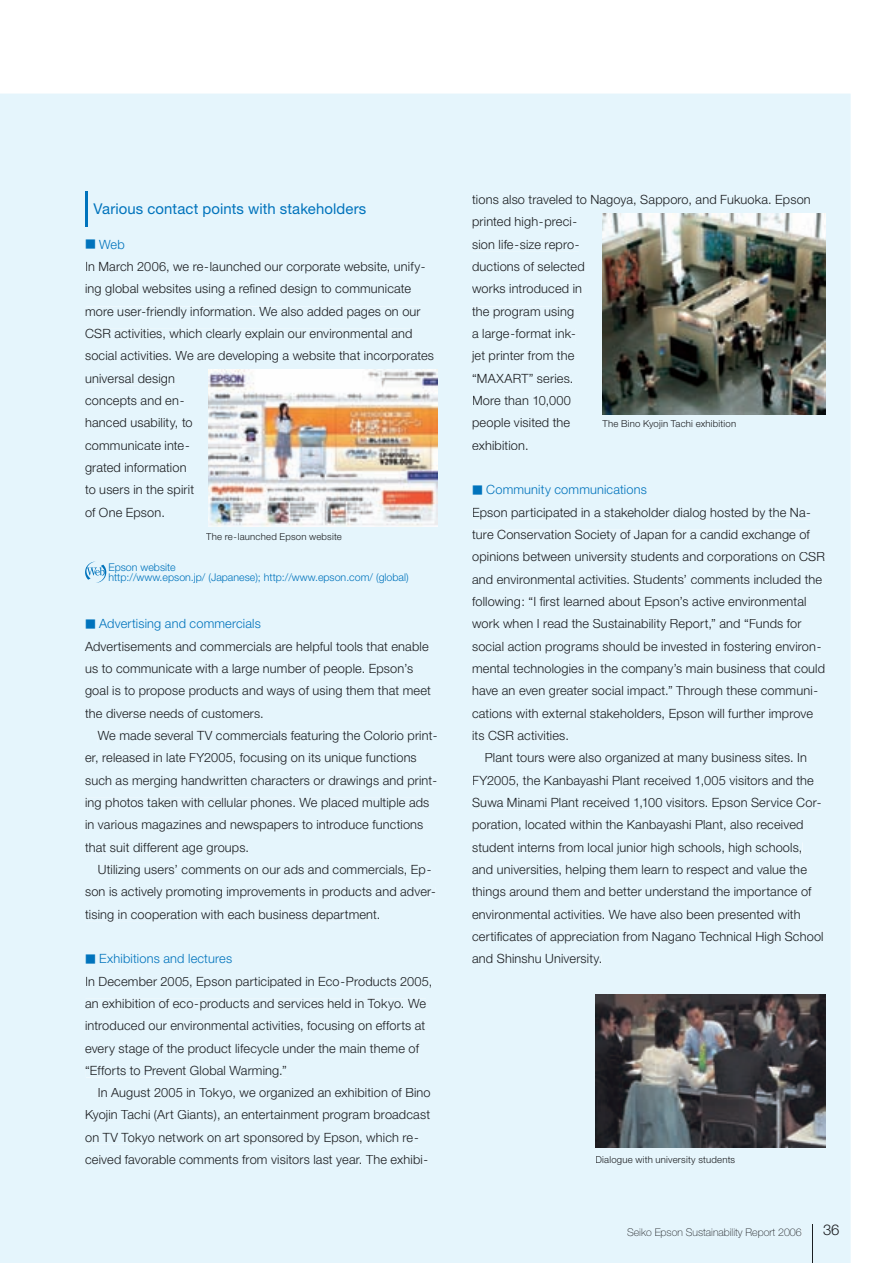
<style>
.page{position:relative;width:893px;height:1263px;background:#fff}
.page>*{position:absolute;margin:0;border:0;box-sizing:border-box;transform-origin:0 0}
.t1{font:14.85px "Helvetica Neue";letter-spacing:.005em;color:#0073bc}
.t2{font:300 14.85px "Helvetica Neue";color:#1b1d20}
.t3{font:300 12.75px/22.4px "Helvetica Neue";letter-spacing:.01em;color:#1b1d20}
.t4{font:300 10.65px/10.6px "Helvetica Neue";color:#0073bc}
.t5{font:100 10.65px "Helvetica Neue";color:#1b1d20}
.t6{font:300 9.6px "Helvetica Neue";letter-spacing:.02em;color:#1b1d20}
.s1{font-family:"Shin Go";font-size:10.65px;color:#0073bc}
.s2{color:#0073bc}
</style>
<div class="page">
<div style="left:0;top:94px;width:850px;height:1169px;background:#e5f5fc"></div>
<img style="left:602px;top:214px;width:223px;height:201px">
<div style="left:602px;top:420px;width:133px;height:9px;background:#e5f5fc"></div>
<img style="left:595px;top:994px;width:230px;height:153px">
<div style="left:596px;top:1156px;width:139px;height:9px;background:#e5f5fc"></div>
<hr style="left:812px;top:1225px;width:1px;height:38px;background:#1b1d20">
<div style="left:627px;top:1228px;width:174px;height:10px;background:#e5f5fc"></div>
<div style="left:823px;top:1225px;width:16px;height:10px;background:#e5f5fc"></div>
<hr style="left:85px;top:191px;width:2px;height:35px;background:#0073bc">
<div style="left:86px;top:262px;width:339px;height:11px;background:#e5f5fc"></div>
<div style="left:86px;top:284px;width:325px;height:12px;background:#e5f5fc"></div>
<div style="left:86px;top:307px;width:335px;height:11px;background:#e5f5fc"></div>
<div style="left:86px;top:329px;width:326px;height:11px;background:#e5f5fc"></div>
<div style="left:85px;top:351px;width:349px;height:12px;background:#e5f5fc"></div>
<div style="left:86px;top:374px;width:89px;height:11px;background:#e5f5fc"></div>
<div style="left:85px;top:396px;width:99px;height:11px;background:#e5f5fc"></div>
<div style="left:86px;top:418px;width:107px;height:12px;background:#e5f5fc"></div>
<div style="left:85px;top:441px;width:104px;height:9px;background:#e5f5fc"></div>
<div style="left:85px;top:463px;width:102px;height:12px;background:#e5f5fc"></div>
<div style="left:85px;top:485px;width:109px;height:12px;background:#e5f5fc"></div>
<div style="left:85px;top:507px;width:79px;height:12px;background:#e5f5fc"></div>
<svg style="left:85px;top:561px;width:21px;height:22px"></svg>
<div style="left:85px;top:641px;width:344px;height:12px;background:#e5f5fc"></div>
<div style="left:86px;top:664px;width:327px;height:11px;background:#e5f5fc"></div>
<div style="left:85px;top:686px;width:346px;height:12px;background:#e5f5fc"></div>
<div style="left:85px;top:708px;width:178px;height:10px;background:#e5f5fc"></div>
<div style="left:98px;top:731px;width:339px;height:11px;background:#e5f5fc"></div>
<div style="left:85px;top:753px;width:332px;height:12px;background:#e5f5fc"></div>
<div style="left:85px;top:775px;width:351px;height:12px;background:#e5f5fc"></div>
<div style="left:86px;top:798px;width:343px;height:11px;background:#e5f5fc"></div>
<div style="left:86px;top:820px;width:337px;height:12px;background:#e5f5fc"></div>
<div style="left:85px;top:842px;width:163px;height:12px;background:#e5f5fc"></div>
<div style="left:99px;top:865px;width:332px;height:11px;background:#e5f5fc"></div>
<div style="left:85px;top:887px;width:350px;height:12px;background:#e5f5fc"></div>
<div style="left:85px;top:909px;width:294px;height:12px;background:#e5f5fc"></div>
<div style="left:86px;top:976px;width:346px;height:12px;background:#e5f5fc"></div>
<div style="left:85px;top:999px;width:341px;height:11px;background:#e5f5fc"></div>
<div style="left:86px;top:1021px;width:339px;height:12px;background:#e5f5fc"></div>
<div style="left:85px;top:1043px;width:334px;height:12px;background:#e5f5fc"></div>
<div style="left:86px;top:1065px;width:201px;height:12px;background:#e5f5fc"></div>
<div style="left:99px;top:1088px;width:332px;height:12px;background:#e5f5fc"></div>
<div style="left:86px;top:1110px;width:344px;height:12px;background:#e5f5fc"></div>
<div style="left:85px;top:1133px;width:333px;height:11px;background:#e5f5fc"></div>
<div style="left:85px;top:1155px;width:342px;height:11px;background:#e5f5fc"></div>
<div style="left:472px;top:195px;width:339px;height:12px;background:#e5f5fc"></div>
<div style="left:473px;top:217px;width:103px;height:12px;background:#e5f5fc"></div>
<div style="left:472px;top:240px;width:107px;height:11px;background:#e5f5fc"></div>
<div style="left:472px;top:262px;width:113px;height:9px;background:#e5f5fc"></div>
<div style="left:472px;top:284px;width:110px;height:10px;background:#e5f5fc"></div>
<div style="left:472px;top:307px;width:102px;height:11px;background:#e5f5fc"></div>
<div style="left:472px;top:329px;width:103px;height:12px;background:#e5f5fc"></div>
<div style="left:472px;top:351px;width:102px;height:12px;background:#e5f5fc"></div>
<div style="left:473px;top:374px;width:100px;height:9px;background:#e5f5fc"></div>
<div style="left:473px;top:396px;width:98px;height:11px;background:#e5f5fc"></div>
<div style="left:473px;top:418px;width:97px;height:12px;background:#e5f5fc"></div>
<div style="left:472px;top:441px;width:55px;height:9px;background:#e5f5fc"></div>
<div style="left:473px;top:508px;width:337px;height:11px;background:#e5f5fc"></div>
<div style="left:472px;top:530px;width:338px;height:12px;background:#e5f5fc"></div>
<div style="left:472px;top:552px;width:353px;height:12px;background:#e5f5fc"></div>
<div style="left:472px;top:574px;width:350px;height:10px;background:#e5f5fc"></div>
<div style="left:472px;top:597px;width:334px;height:12px;background:#e5f5fc"></div>
<div style="left:472px;top:619px;width:329px;height:12px;background:#e5f5fc"></div>
<div style="left:472px;top:641px;width:349px;height:12px;background:#e5f5fc"></div>
<div style="left:473px;top:664px;width:352px;height:11px;background:#e5f5fc"></div>
<div style="left:473px;top:686px;width:344px;height:12px;background:#e5f5fc"></div>
<div style="left:472px;top:708px;width:341px;height:12px;background:#e5f5fc"></div>
<div style="left:473px;top:731px;width:95px;height:9px;background:#e5f5fc"></div>
<div style="left:486px;top:753px;width:321px;height:12px;background:#e5f5fc"></div>
<div style="left:473px;top:775px;width:341px;height:12px;background:#e5f5fc"></div>
<div style="left:472px;top:798px;width:348px;height:11px;background:#e5f5fc"></div>
<div style="left:473px;top:820px;width:330px;height:12px;background:#e5f5fc"></div>
<div style="left:472px;top:842px;width:330px;height:12px;background:#e5f5fc"></div>
<div style="left:472px;top:865px;width:335px;height:11px;background:#e5f5fc"></div>
<div style="left:472px;top:887px;width:339px;height:12px;background:#e5f5fc"></div>
<div style="left:472px;top:909px;width:328px;height:12px;background:#e5f5fc"></div>
<div style="left:472px;top:931px;width:351px;height:12px;background:#e5f5fc"></div>
<div style="left:472px;top:954px;width:129px;height:12px;background:#e5f5fc"></div>
<img style="left:208px;top:370px;width:230px;height:156px">
<div style="left:206px;top:533px;width:136px;height:9px;background:#e5f5fc"></div>
<p class="t1" style="left:94px;top:200px;width:274px">Various contact points with stakeholders</p>
<p class="t3" style="left:85px;top:233px;width:350px"><span class="s1">■</span> <span class="s2">Web<br></span>In March 2006, we re-launched our corporate website, unify&shy;ing global websites using a refi ned design to communicate more user-friendly information. We also added pages on our CSR activities, which clearly explain our environmental and social activities. We are developing a website that incorporates universal design<br>concepts and en-<br>hanced usability, to<br>communicate inte-<br>grated information<br>to users in the spirit<br>of One Epson.</p>
<p class="t6" style="left:206px;top:530px;width:137px">The re-launched Epson website</p>
<p class="t4" style="left:108px;top:561px;width:302px">Epson website<br>http://www.epson.jp/ (Japanese); http://www.epson.com/ (global)</p>
<p class="t3" style="left:85px;top:612px;width:347px"><span class="s1">■</span> <span class="s2">Advertising and commercials<br></span>Advertisements and commercials are helpful tools that enable us to communicate with a large number of people. Epson’s goal is to propose products and ways of using them that meet the diverse needs of customers.</p>
<p class="t3" style="left:85px;top:724px;width:354px;text-indent:13px">We made several TV commercials featuring the Colorio print&shy;er, released in late FY2005, focusing on its unique functions such as merging handwritten characters or drawings and print&shy;ing photos taken with cellular phones. We placed multiple ads in various magazines and newspapers to introduce functions that suit different age groups.</p>
<p class="t3" style="left:85px;top:858px;width:352px;text-indent:13px">Utilizing users’ comments on our ads and commercials, Ep&shy;son is actively promoting improvements in products and adver&shy;tising in cooperation with each business department.</p>
<p class="t3" style="left:85px;top:947px;width:349px"><span class="s1">■</span> <span class="s2">Exhibitions and lectures<br></span>In December 2005, Epson participated in Eco-Products 2005, an exhibition of eco-products and services held in Tokyo. We introduced our environmental activities, focusing on efforts at every stage of the product lifecycle under the main theme of “Efforts to Prevent Global Warming.”</p>
<p class="t3" style="left:85px;top:1081px;width:347px;text-indent:13px">In August 2005 in Tokyo, we organized an exhibition of Bino Kyojin Tachi (Art Giants), an entertainment program broadcast on TV Tokyo network on art sponsored by Epson, which re&shy;ceived favorable comments from visitors last year. The exhibi-</p>
<p class="t3" style="left:472px;top:188px;width:340px">tions also traveled to Nagoya, Sapporo, and Fukuoka. Epson printed high-preci-<br>sion life-size repro-<br>ductions of selected<br>works introduced in<br>the program using<br>a large-format ink-<br>jet printer from the<br>“MAXART” series.<br>More than 10,000<br>people visited the<br>exhibition.</p>
<p class="t3" style="left:472px;top:478px;width:354px"><span class="s1">■</span> <span class="s2">Community communications<br></span>Epson participated in a stakeholder dialog hosted by the Na&shy;ture Conservation Society of Japan for a candid exchange of opinions between university students and corporations on CSR and environmental activities. Students’ comments included the following: “I fi rst learned about Epson’s active environmental work when I read the Sustainability Report,” and “Funds for social action programs should be invested in fostering environ&shy;mental technologies in the company’s main business that could have an even greater social impact.” Through these communi&shy;cations with external stakeholders, Epson will further improve its CSR activities.</p>
<p class="t3" style="left:472px;top:746px;width:353px;text-indent:13px">Plant tours were also organized at many business sites. In FY2005, the Kanbayashi Plant received 1,005 visitors and the Suwa Minami Plant received 1,100 visitors. Epson Service Cor&shy;poration, located within the Kanbayashi Plant, also received student interns from local junior high schools, high schools, and universities, helping them learn to respect and value the things around them and better understand the importance of environmental activities. We have also been presented with certifi cates of appreciation from Nagano Technical High School and Shinshu University.</p>
<p class="t6" style="left:602px;top:418px;width:135px">The Bino Kyojin Tachi exhibition</p>
<p class="t6" style="left:595px;top:1153px;width:141px">Dialogue with university students</p>
<p class="t5" style="left:627px;top:1226px;width:176px">Seiko Epson Sustainability Report 2006</p>
<p class="t2" style="left:823px;top:1221px;width:18px">36</p>
</div>
